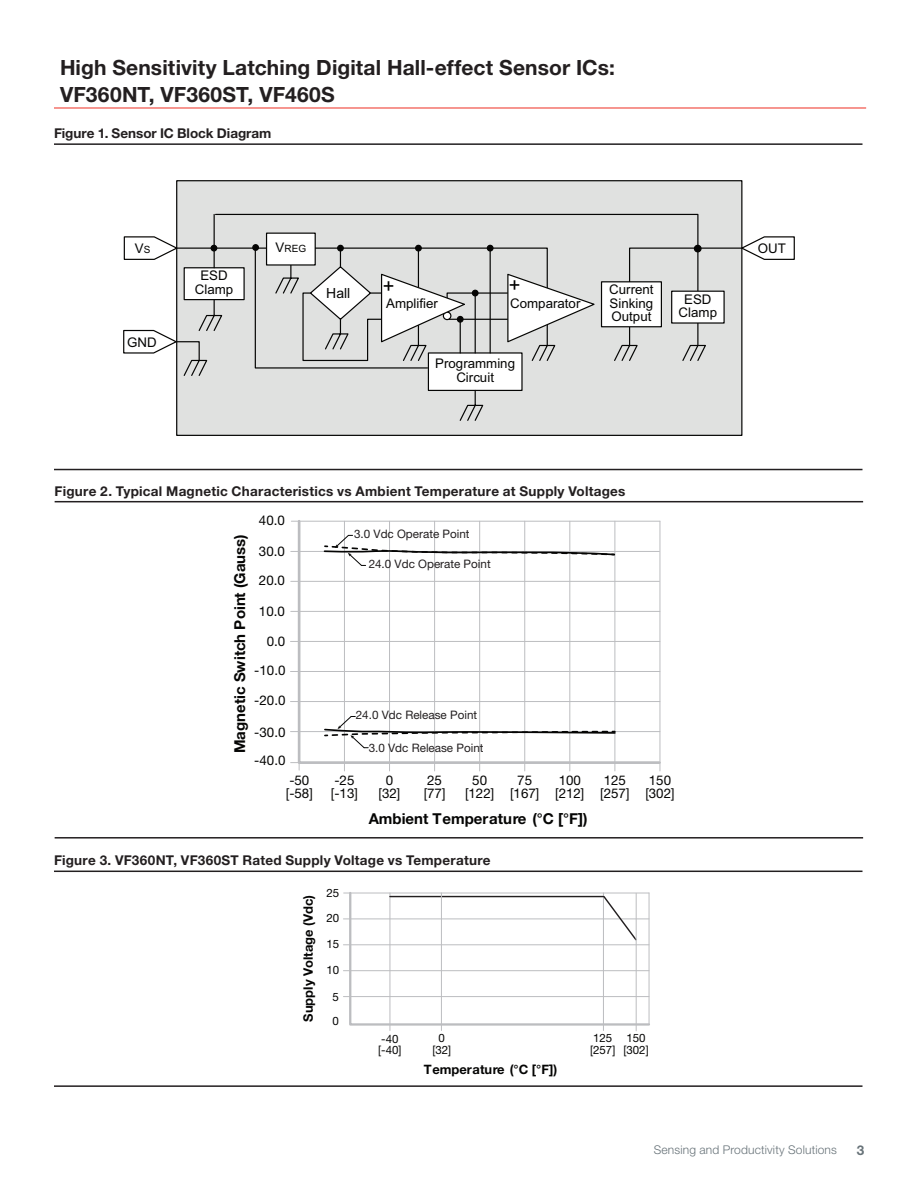
<style>
.page{position:relative;width:918px;height:1188px;background:#fff}
.page>*{position:absolute;margin:0;border:0;box-sizing:border-box;transform-origin:0 0}
.t1{font:700 21px/27px "Helvetica Neue LT Std";letter-spacing:.005em;color:#231f20}
.t2{font:19.95px "Arial";color:#050504}
.t3{font:700 15px "Helvetica Neue LT Std";color:#050504}
.t4{font:13.95px "Arial";color:#050504}
.t5{font:700 13.5px "Helvetica Neue LT Std";letter-spacing:.02em;color:#231f20}
.t6{font:700 13.5px "Helvetica Neue LT Std";color:#231f20}
.t7{font:700 13.5px "Helvetica Neue LT Std";color:#687379}
.t8{font:13.35px/13.4px "Helvetica Neue LT Std";color:#050504}
.t9{font:13.35px/13.4px "Arial";color:#050504;text-align:center}
.t10{font:700 12.9px "Helvetica Neue LT Std";color:#050504}
.t11{font:300 12px "Helvetica Neue LT Std";letter-spacing:.015em;color:#687379}
.t12{font:11.7px "Helvetica Neue LT Std";color:#231f20}
.t13{font:11.55px/11.6px "Helvetica Neue LT Std";color:#050504}
.t14{font:10.05px "Arial";color:#050504}
.s1{font-size:10.05px}
.s2{font-size:13.35px}
</style>
<div class="page">
<hr style="left:54px;top:108px;width:812px;height:1px;background:#ee2e22">
<hr style="left:54px;top:143px;width:808px;height:2px;background:#231f20">
<hr style="left:54px;top:469px;width:808px;height:1px;background:#231f20">
<div style="left:177px;top:181px;width:565px;height:254px;background:#e0e1e0"></div>
<svg style="left:123px;top:236px;width:56px;height:25px"></svg>
<svg style="left:123px;top:329px;width:56px;height:25px"></svg>
<svg style="left:183px;top:247px;width:340px;height:174px"></svg>
<svg style="left:211px;top:213px;width:584px;height:149px"></svg>
<hr style="left:55px;top:501px;width:808px;height:1px;background:#231f20">
<hr style="left:55px;top:837px;width:808px;height:2px;background:#231f20">
<hr style="left:290px;top:731px;width:370px;height:1px;background:#bcbdc0">
<hr style="left:290px;top:701px;width:370px;height:1px;background:#bcbdc0">
<hr style="left:290px;top:671px;width:370px;height:1px;background:#bcbdc0">
<hr style="left:291px;top:581px;width:368px;height:1px;background:#bcbdc0">
<hr style="left:291px;top:551px;width:368px;height:1px;background:#bcbdc0">
<hr style="left:290px;top:641px;width:370px;height:1px;background:#bcbdc0">
<hr style="left:291px;top:611px;width:369px;height:1px;background:#bcbdc0">
<svg style="left:296px;top:520px;width:364px;height:245px"></svg>
<hr style="left:344px;top:521px;width:1px;height:250px;background:#bcbdc0">
<hr style="left:389px;top:521px;width:1px;height:250px;background:#bcbdc0">
<hr style="left:434px;top:521px;width:1px;height:250px;background:#bcbdc0">
<hr style="left:479px;top:521px;width:1px;height:250px;background:#bcbdc0">
<hr style="left:524px;top:521px;width:1px;height:250px;background:#bcbdc0">
<hr style="left:569px;top:521px;width:1px;height:250px;background:#bcbdc0">
<hr style="left:614px;top:521px;width:1px;height:250px;background:#bcbdc0">
<hr style="left:660px;top:521px;width:1px;height:250px;background:#bcbdc0">
<hr style="left:291px;top:521px;width:369px;height:1px;background:#bcbdc0">
<svg style="left:323px;top:550px;width:294px;height:185px"></svg>
<hr style="left:299px;top:520px;width:1px;height:250px;background:#bcbdc0">
<hr style="left:291px;top:762px;width:369px;height:1px;background:#bcbdc0">
<svg style="left:323px;top:715px;width:292px;height:34px"></svg>
<svg style="left:323px;top:534px;width:293px;height:33px"></svg>
<hr style="left:54px;top:871px;width:808px;height:1px;background:#231f20">
<hr style="left:54px;top:1085px;width:808px;height:2px;background:#231f20">
<hr style="left:343px;top:996px;width:306px;height:1px;background:#bcbdc0">
<hr style="left:343px;top:970px;width:306px;height:1px;background:#bcbdc0">
<hr style="left:343px;top:944px;width:306px;height:1px;background:#bcbdc0">
<hr style="left:343px;top:919px;width:306px;height:1px;background:#bcbdc0">
<hr style="left:344px;top:893px;width:305px;height:1px;background:#bcbdc0">
<hr style="left:390px;top:893px;width:1px;height:138px;background:#bcbdc0">
<hr style="left:603px;top:893px;width:1px;height:138px;background:#bcbdc0">
<svg style="left:348px;top:892px;width:302px;height:135px"></svg>
<hr style="left:441px;top:893px;width:1px;height:138px;background:#bcbdc0">
<hr style="left:649px;top:893px;width:1px;height:131px;background:#bcbdc0">
<hr style="left:636px;top:893px;width:1px;height:138px;background:#bcbdc0">
<h1 class="t1" style="left:60px;top:54px;width:556px">High Sensitivity Latching Digital Hall-effect Sensor ICs:<br>VF360NT, VF360ST, VF460S</h1>
<p class="t6" style="left:54px;top:125px;width:219px">Figure 1. Sensor IC Block Diagram</p>
<p class="t9" style="left:135px;top:242px;width:17px">V<span class="s1">S</span></p>
<p class="t9" style="left:127px;top:336px;width:31px">GND</p>
<p class="t9" style="left:195px;top:269px;width:40px">ESD<br>Clamp</p>
<p class="t14" style="left:276px;top:242px;width:32px"><span class="s2">V</span>REG</p>
<p class="t9" style="left:758px;top:242px;width:30px">OUT</p>
<p class="t4" style="left:326px;top:284px;width:26px">Hall</p>
<p class="t9" style="left:679px;top:293px;width:40px">ESD<br>Clamp</p>
<p class="t2" style="left:383px;top:272px;width:13px">+</p>
<p class="t2" style="left:509px;top:272px;width:13px">+</p>
<p class="t9" style="left:386px;top:297px;width:53px">Amplifier</p>
<p class="t9" style="left:609px;top:283px;width:46px;text-align:justify">Current Sinking Output</p>
<p class="t9" style="left:510px;top:297px;width:72px">Comparator</p>
<p class="t9" style="left:435px;top:357px;width:81px">Programming<br>Circuit</p>
<p class="t5" style="left:55px;top:483px;width:572px">Figure 2. Typical Magnetic Characteristics vs Ambient Temperature at Supply Voltages</p>
<p class="t3" style="left:231px;top:753px;width:221px;rotate:-90deg">Magnetic Switch Point (Gauss)</p>
<p class="t8" style="left:286px;top:773px;width:28px">-50 [-58]</p>
<p class="t3" style="left:369px;top:810px;width:220px">Ambient Temperature (°C [°F])</p>
<p class="t8" style="left:259px;top:514px;width:27px">40.0</p>
<p class="t12" style="left:354px;top:527px;width:117px">3.0 Vdc Operate Point</p>
<p class="t8" style="left:259px;top:544px;width:27px">30.0</p>
<p class="t12" style="left:369px;top:556px;width:124px">24.0 Vdc Operate Point</p>
<p class="t8" style="left:259px;top:574px;width:27px">20.0</p>
<p class="t8" style="left:259px;top:604px;width:27px">10.0</p>
<p class="t8" style="left:267px;top:634px;width:20px">0.0</p>
<p class="t8" style="left:254px;top:664px;width:33px">-10.0</p>
<p class="t8" style="left:254px;top:694px;width:33px">-20.0</p>
<p class="t12" style="left:356px;top:707px;width:123px">24.0 Vdc Release Point</p>
<p class="t8" style="left:254px;top:725px;width:33px">-30.0</p>
<p class="t12" style="left:369px;top:740px;width:116px">3.0 Vdc Release Point</p>
<p class="t8" style="left:254px;top:753px;width:33px">-40.0</p>
<p class="t8" style="left:331px;top:773px;width:28px">-25 [-13]</p>
<p class="t8" style="left:379px;top:773px;width:23px;text-align:center">0 [32]</p>
<p class="t8" style="left:424px;top:773px;width:23px">25 [77]</p>
<p class="t8" style="left:465px;top:773px;width:31px;text-align:center">50 [122]</p>
<p class="t8" style="left:555px;top:773px;width:31px">100 [212]</p>
<p class="t8" style="left:600px;top:773px;width:31px">125 [257]</p>
<p class="t8" style="left:510px;top:773px;width:31px;text-align:center">75 [167]</p>
<p class="t8" style="left:645px;top:773px;width:31px">150 [302]</p>
<p class="t5" style="left:54px;top:852px;width:438px">Figure 3. VF360NT, VF360ST Rated Supply Voltage vs Temperature</p>
<p class="t10" style="left:300px;top:1022px;width:129px;rotate:-90deg">Supply Voltage (Vdc)</p>
<p class="t13" style="left:326px;top:887px;width:14px">25</p>
<p class="t13" style="left:326px;top:912px;width:14px">20</p>
<p class="t13" style="left:326px;top:938px;width:14px">15</p>
<p class="t13" style="left:326px;top:964px;width:14px">10</p>
<p class="t13" style="left:332px;top:991px;width:8px">5</p>
<p class="t13" style="left:332px;top:1015px;width:8px">0</p>
<p class="t13" style="left:378px;top:1033px;width:25px">-40 [-40]</p>
<p class="t13" style="left:590px;top:1032px;width:27px">125 [257]</p>
<p class="t13" style="left:432px;top:1032px;width:20px;text-align:center">0 [32]</p>
<p class="t13" style="left:624px;top:1032px;width:27px">150 [302]</p>
<p class="t10" style="left:424px;top:1061px;width:135px">Temperature (°C [°F])</p>
<p class="t11" style="left:654px;top:1143px;width:185px">Sensing and Productivity Solutions</p>
<p class="t7" style="left:857px;top:1142px;width:9px">3</p>
</div>
